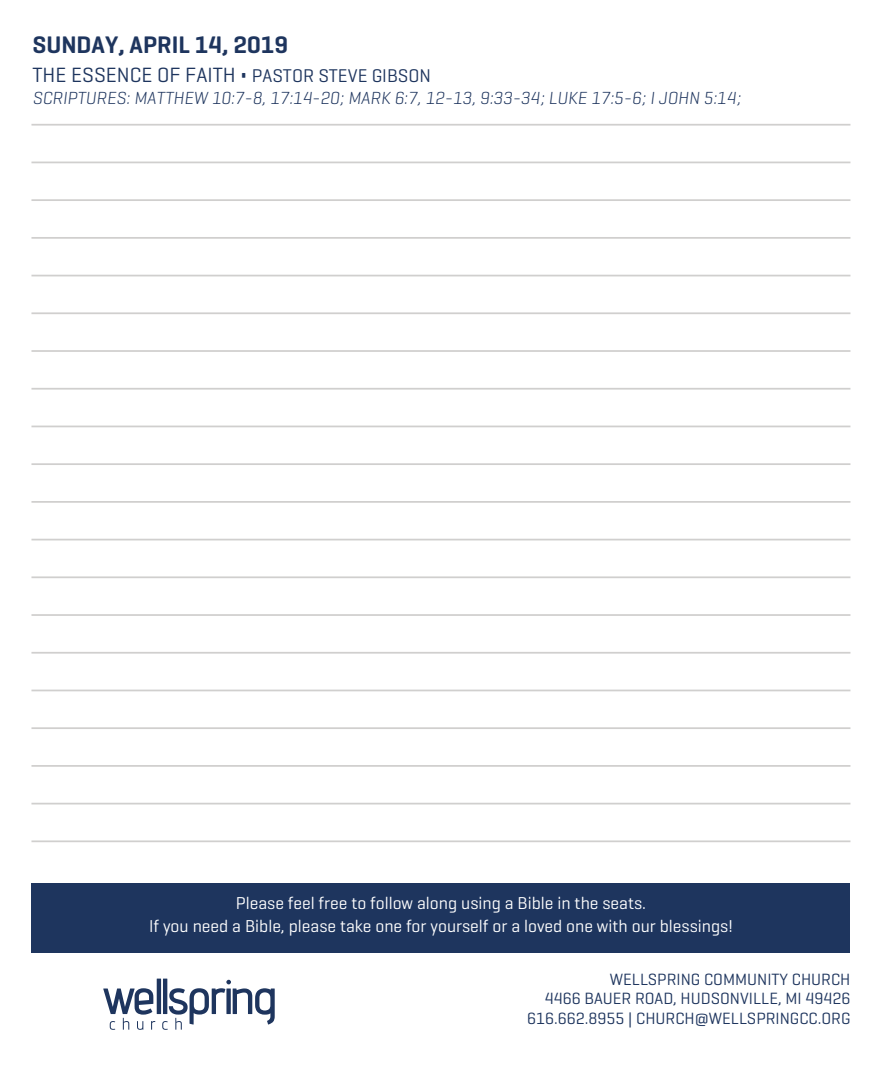
<style>
.page{position:relative;width:882px;height:1071px;background:#fff}
.page>*{position:absolute;margin:0;border:0;box-sizing:border-box;transform-origin:0 0}
.t1{font:600 24.32px "Geogrotesque";color:#1e355e}
.t2{font:21px "Geogrotesque";color:#1e355e}
.t3{font:italic 300 17.85px "Geogrotesque";color:#1e355e}
.t4{font:17.5px/22.8px "Geogrotesque";color:#fff;text-align:center}
.t5{font:16.62px/19.9px "Geogrotesque";color:#1e355e;text-align:right}
.s1{font-weight:600;font-size:24.32px}
.s2{font-size:18.72px}
</style>
<div class="page">
<div style="left:31px;top:883px;width:819px;height:69px;background:#1e355e"></div>
<hr style="left:31px;top:124px;width:819px;height:2px;background:#d0cfce">
<hr style="left:31px;top:162px;width:819px;height:1px;background:#d0cfce">
<hr style="left:31px;top:199px;width:819px;height:2px;background:#d0cfce">
<hr style="left:31px;top:237px;width:819px;height:2px;background:#d0cfce">
<hr style="left:31px;top:275px;width:819px;height:1px;background:#d0cfce">
<hr style="left:31px;top:312px;width:819px;height:2px;background:#d0cfce">
<hr style="left:31px;top:350px;width:819px;height:2px;background:#d0cfce">
<hr style="left:31px;top:388px;width:819px;height:2px;background:#d0cfce">
<hr style="left:31px;top:426px;width:819px;height:1px;background:#d0cfce">
<hr style="left:31px;top:463px;width:819px;height:2px;background:#d0cfce">
<hr style="left:31px;top:501px;width:819px;height:2px;background:#d0cfce">
<hr style="left:31px;top:539px;width:819px;height:1px;background:#d0cfce">
<hr style="left:31px;top:576px;width:819px;height:2px;background:#d0cfce">
<hr style="left:31px;top:614px;width:819px;height:2px;background:#d0cfce">
<hr style="left:31px;top:652px;width:819px;height:2px;background:#d0cfce">
<hr style="left:31px;top:690px;width:819px;height:1px;background:#d0cfce">
<hr style="left:31px;top:803px;width:819px;height:1px;background:#d0cfce">
<hr style="left:31px;top:727px;width:819px;height:2px;background:#d0cfce">
<hr style="left:31px;top:765px;width:819px;height:2px;background:#d0cfce">
<hr style="left:31px;top:840px;width:819px;height:2px;background:#d0cfce">
<svg style="left:103px;top:979px;width:172px;height:51px"></svg>
<h1 class="t1" style="left:32px;top:29px;width:257px">SUNDAY, APRIL 14, 2019</h1>
<p class="t2" style="left:32px;top:62px;width:400px">THE ESSENCE OF FAITH <span class="s1">•</span> <span class="s2">PASTOR STEVE GIBSON</span></p>
<p class="t3" style="left:32px;top:86px;width:710px">SCRIPTURES: MATTHEW 10:7-8, 17:14-20; MARK 6:7, 12-13, 9:33-34; LUKE 17:5-6; I JOHN 5:14;</p>
<p class="t4" style="left:149px;top:891px;width:585px">Please feel free to follow along using a Bible in the seats.<br>If you need a Bible, please take one for yourself or a loved one with our blessings!</p>
<p class="t5" style="left:527px;top:968px;width:325px">WELLSPRING COMMUNITY CHURCH<br>4466 BAUER ROAD, HUDSONVILLE, MI 49426<br>616.662.8955 | CHURCH@WELLSPRINGCC.ORG</p>
</div>
